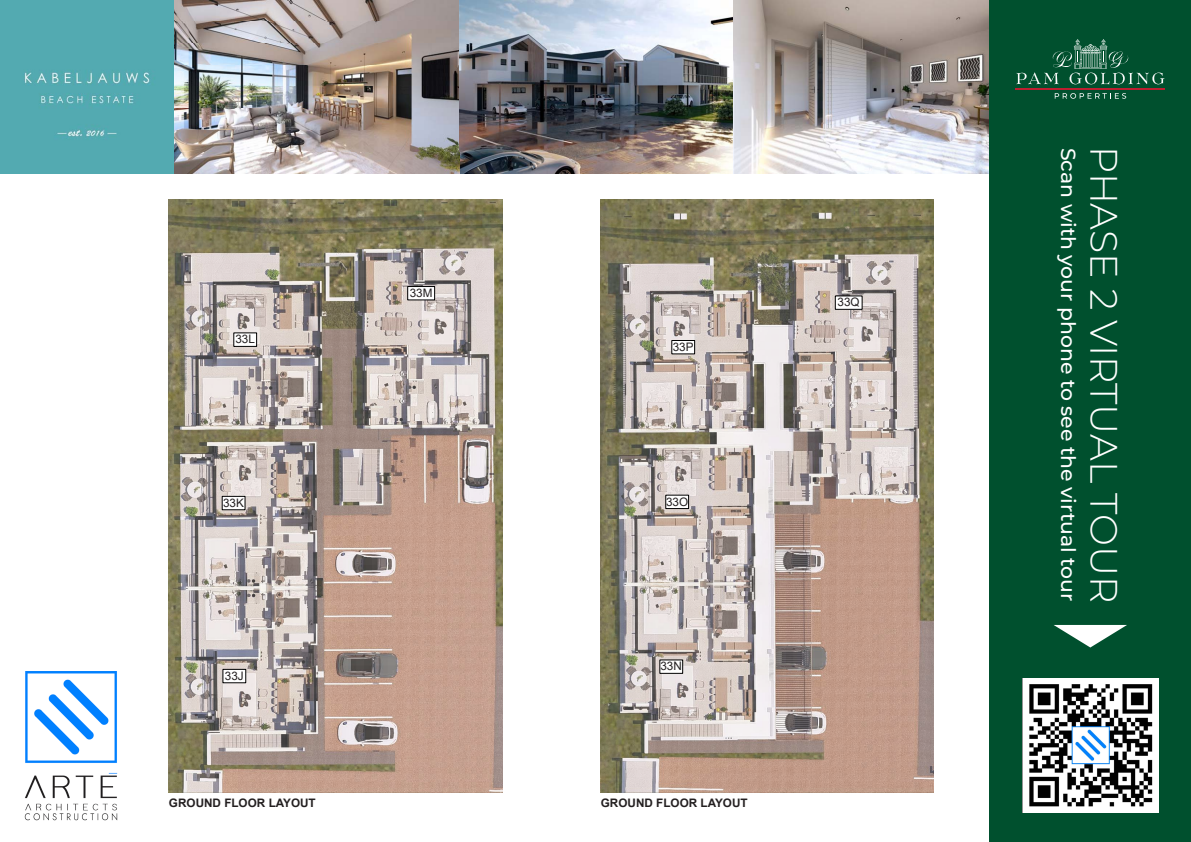
<style>
.page{position:relative;width:1191px;height:842px;background:#fff}
.page>*{position:absolute;margin:0;border:0;box-sizing:border-box;transform-origin:0 0}
.t1{font:300 38px "Montserrat";color:#fff}
.t2{font:500 20.4px "Montserrat";color:#fff}
.t3{font:700 11.7px "Arial";color:#231f20}
.t4{font:11.7px "Arial";color:#231f20}
</style>
<div class="page">
<img style="left:459px;top:0;width:274px;height:173px">
<img style="left:173px;top:0;width:286px;height:173px">
<div style="left:0;top:0;width:173px;height:173px;background:#53aab1"></div>
<img style="left:733px;top:0;width:256px;height:173px">
<img style="left:600px;top:199px;width:334px;height:593px">
<img style="left:168px;top:199px;width:334px;height:593px">
<div style="left:223px;top:669px;width:23px;height:14px;background:#fff"></div>
<div style="left:223px;top:669px;width:23px;height:14px;border:1px solid #000"></div>
<div style="left:222px;top:496px;width:23px;height:14px;background:#fff"></div>
<div style="left:222px;top:496px;width:23px;height:14px;border:1px solid #000"></div>
<div style="left:234px;top:333px;width:23px;height:13px;background:#fff"></div>
<div style="left:234px;top:333px;width:23px;height:14px;border:1px solid #000"></div>
<div style="left:408px;top:286px;width:26px;height:14px;background:#fff"></div>
<div style="left:407px;top:286px;width:28px;height:14px;border:1px solid #000"></div>
<div style="left:660px;top:660px;width:22px;height:13px;background:#fff"></div>
<div style="left:666px;top:495px;width:22px;height:13px;background:#fff"></div>
<div style="left:665px;top:495px;width:23px;height:14px;border:1px solid #000"></div>
<div style="left:672px;top:340px;width:22px;height:14px;background:#fff"></div>
<div style="left:671px;top:340px;width:24px;height:14px;border:1px solid #000"></div>
<div style="left:835px;top:296px;width:27px;height:13px;background:#fff"></div>
<div style="left:989px;top:0;width:202px;height:842px;background:#00502e"></div>
<img style="left:1022px;top:678px;width:136px;height:134px">
<hr style="left:1015px;top:88px;width:150px;height:1px;background:#bc1f30">
<svg style="left:1054px;top:93px;width:72px;height:6px"></svg>
<svg style="left:1016px;top:39px;width:148px;height:45px"></svg>
<img style="left:24px;top:672px;width:94px;height:149px">
<svg style="left:1054px;top:625px;width:73px;height:22px"></svg>
<p class="t4" style="left:235px;top:331px;width:21px">33L</p>
<p class="t4" style="left:223px;top:495px;width:22px">33K</p>
<p class="t4" style="left:225px;top:668px;width:20px">33J</p>
<p class="t4" style="left:410px;top:285px;width:24px">33M</p>
<p class="t4" style="left:673px;top:339px;width:22px">33P</p>
<p class="t4" style="left:666px;top:493px;width:24px">33O</p>
<p class="t4" style="left:660px;top:658px;width:23px">33N</p>
<p class="t3" style="left:169px;top:795px;width:148px">GROUND FLOOR LAYOUT</p>
<p class="t3" style="left:601px;top:795px;width:148px">GROUND FLOOR LAYOUT</p>
<p class="t4" style="left:837px;top:294px;width:24px">33Q</p>
<p class="t2" style="left:1082px;top:148px;width:455px;rotate:90deg">Scan with your phone to see the virtual tour</p>
<p class="t1" style="left:1129px;top:146px;width:459px;rotate:90deg">PHASE 2 VIRTUAL TOUR</p>
</div>
